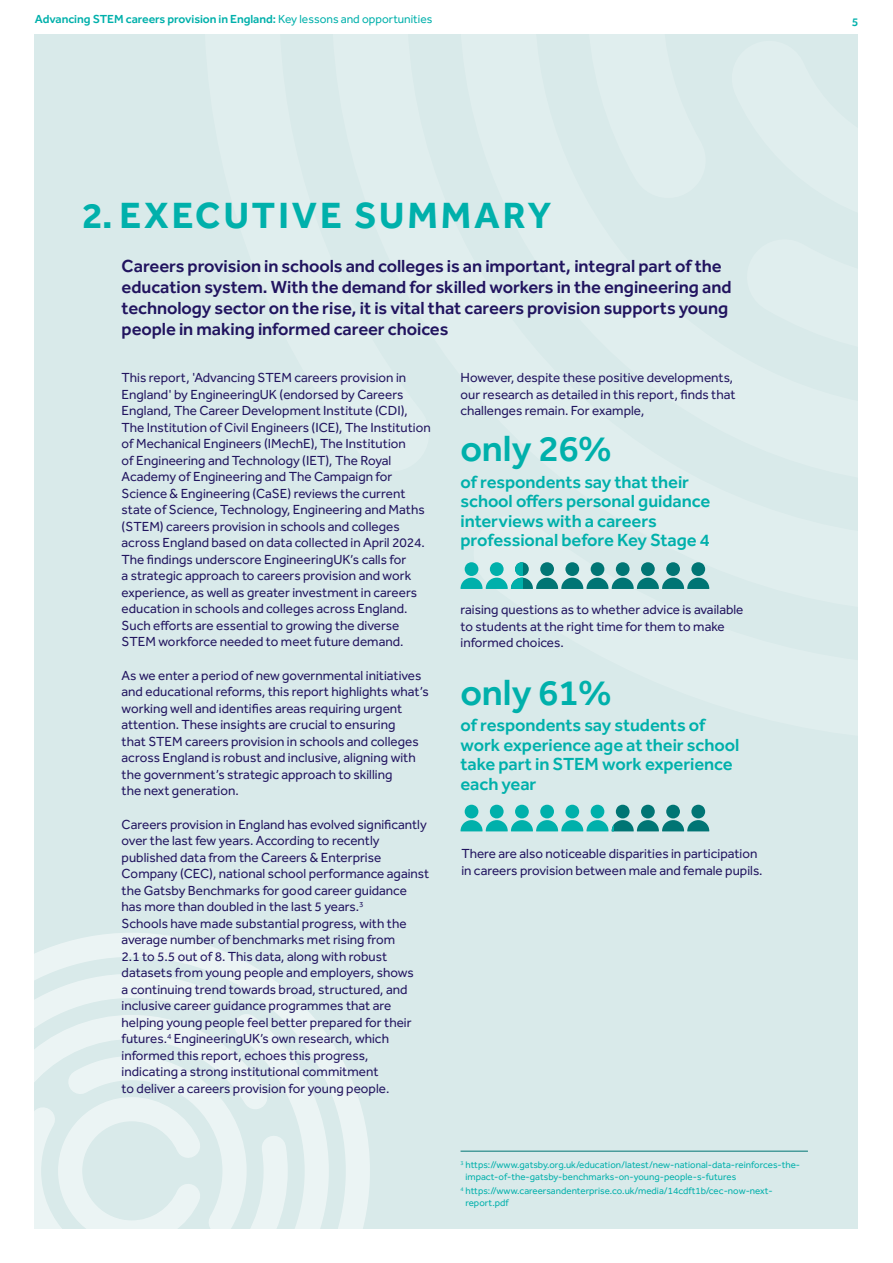
<style>
.page{position:relative;width:893px;height:1263px;background:#fff}
.page>*{position:absolute;margin:0;border:0;box-sizing:border-box;transform-origin:0 0}
.t1{font:700 37.5px "Effra CC";letter-spacing:.08em;color:#00b0ab}
.t2{font:600 37.5px "Effra CC";color:#00b0ab}
.t3{font:600 18px/21px "Effra CC";color:#21145f}
.t4{font:600 18px/19.5px "Effra CC";color:#00b0ab}
.t5{font:13.5px/16.5px "Effra CC";color:#21145f}
.t6{font:600 12px "Effra CC";color:#00b0ab}
.t7{font:9.75px/11.7px "Effra CC";color:#00b0ab}
.s1{font-weight:400}
</style>
<div class="page">
<div style="left:35px;top:34px;width:823px;height:1195px;background:#d9eaea"></div>
<svg style="left:34px;top:921px;width:336px;height:308px"></svg>
<hr style="left:461px;top:1151px;width:347px;height:1px;background:#007574">
<svg style="left:460px;top:562px;width:249px;height:27px"></svg>
<svg style="left:460px;top:805px;width:249px;height:26px"></svg>
<p class="t6" style="left:35px;top:11px;width:399px">Advancing STEM careers provision in England: <span class="s1">Key lessons and opportunities</span></p>
<p class="t6" style="left:852px;top:14px;width:8px">5</p>
<h1 class="t1" style="left:82px;top:191px;width:471px">2. EXECUTIVE SUMMARY</h1>
<p class="t3" style="left:122px;top:257px;width:611px">Careers provision in schools and colleges is an important, integral part of the education system. With the demand for skilled workers in the engineering and technology sector on the rise, it is vital that careers provision supports young people in making informed career choices</p>
<p class="t5" style="left:122px;top:371px;width:311px">This report, 'Advancing STEM careers provision in England' by EngineeringUK (endorsed by Careers England, The Career Development Institute (CDI), The Institution of Civil Engineers (ICE), The Institution of Mechanical Engineers (IMechE), The Institution<br>of Engineering and Technology (IET), The Royal Academy of Engineering and The Campaign for Science &amp; Engineering (CaSE) reviews the current state of Science, Technology, Engineering and Maths (STEM) careers provision in schools and colleges across England based on data collected in April 2024.<br>The findings underscore EngineeringUK’s calls for<br>a strategic approach to careers provision and work experience, as well as greater investment in careers education in schools and colleges across England.<br>Such efforts are essential to growing the diverse STEM workforce needed to meet future demand.</p>
<p class="t5" style="left:122px;top:668px;width:309px">As we enter a period of new governmental initiatives and educational reforms, this report highlights what’s working well and identifies areas requiring urgent attention. These insights are crucial to ensuring<br>that STEM careers provision in schools and colleges across England is robust and inclusive, aligning with the government’s strategic approach to skilling<br>the next generation.</p>
<p class="t5" style="left:122px;top:817px;width:309px">Careers provision in England has evolved significantly over the last few years. According to recently published data from the Careers &amp; Enterprise Company (CEC), national school performance against the Gatsby Benchmarks for good career guidance has more than doubled in the last 5 years.<sup>3<br></sup>Schools have made substantial progress, with the average number of benchmarks met rising from<br>2.1 to 5.5 out of 8. This data, along with robust datasets from young people and employers, shows<br>a continuing trend towards broad, structured, and inclusive career guidance programmes that are helping young people feel better prepared for their futures.<sup>4</sup> EngineeringUK’s own research, which informed this report, echoes this progress,<br>indicating a strong institutional commitment<br>to deliver a careers provision for young people.</p>
<p class="t5" style="left:460px;top:371px;width:277px">However, despite these positive developments, our research as detailed in this report, finds that challenges remain. For example,</p>
<h1 class="t2" style="left:460px;top:424px;width:152px">only 26%</h1>
<h2 class="t4" style="left:460px;top:473px;width:251px">of respondents say that their school offers personal guidance interviews with a careers professional before Key Stage 4</h2>
<p class="t5" style="left:460px;top:603px;width:284px">raising questions as to whether advice is available to students at the right time for them to make informed choices.</p>
<h1 class="t2" style="left:460px;top:669px;width:152px">only 61%</h1>
<h2 class="t4" style="left:460px;top:717px;width:280px">of respondents say students of work experience age at their school take part in STEM work experience each year</h2>
<p class="t5" style="left:461px;top:847px;width:303px">There are also noticeable disparities in participation in careers provision between male and female pupils.</p>
<p class="t7" style="left:465px;top:1160px;width:336px;text-indent:-5px"><sup>3</sup> https://www.gatsby.org.uk/education/latest/new-national-data-reinforces-the&shy;impact-of-the-gatsby-benchmarks-on-young-people-s-futures</p>
<p class="t7" style="left:465px;top:1186px;width:309px;text-indent:-5px"><sup>4</sup> https://www.careersandenterprise.co.uk/media/14cdft1b/cec-now-next&shy;report.pdf</p>
</div>
